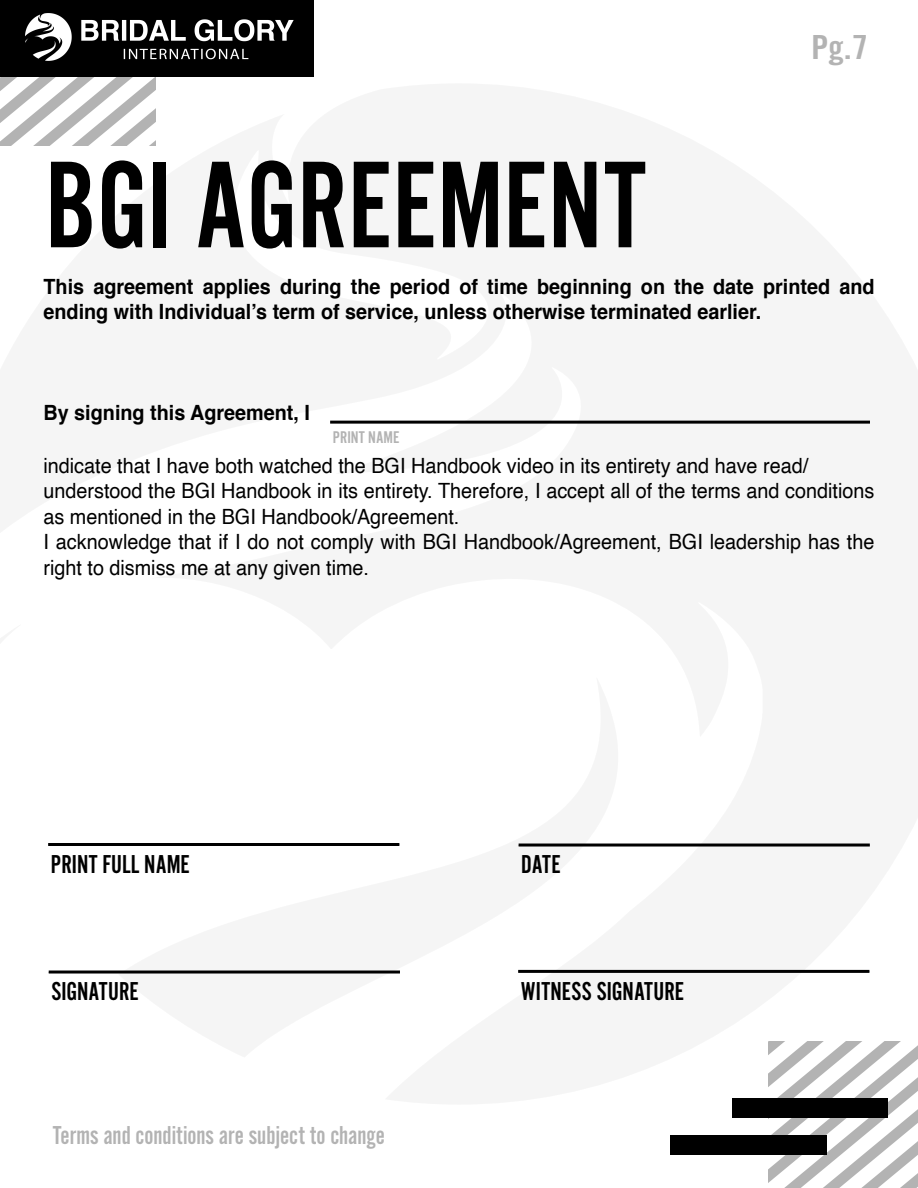
<style>
.page{position:relative;width:918px;height:1188px;background:#fff}
.page>*{position:absolute;margin:0;border:0;box-sizing:border-box;transform-origin:0 0}
.t1{font:128.25px "Alternate Got No 2 D";color:#000}
.t2{font:36px "Alternate Got No 2 D";color:#b3b3b3;scale:1.22 1}
.t3{font:27px "Alternate Got No 2 D";color:#000}
.t4{font:27px "Alternate Got No 2 D";color:#b3b3b3}
.t5{font:21px/25.5px "Helvetica";color:#000;scale:.94 1}
.t6{font:700 21px/25.2px "Helvetica";color:#000;scale:.94 1}
.t7{font:17.7px "Alternate Got No 2 D";letter-spacing:.005em;color:#b3b3b3;scale:1.05 1}
</style>
<div class="page">
<svg style="left:0;top:77px;width:155px;height:69px"></svg>
<div style="left:0;top:0;width:314px;height:77px;background:#000"></div>
<svg style="left:768px;top:1041px;width:150px;height:147px"></svg>
<div style="left:670px;top:1135px;width:157px;height:20px;background:#000"></div>
<div style="left:732px;top:1098px;width:155px;height:19px;background:#000"></div>
<img style="left:25px;top:14px;width:268px;height:47px">
<hr style="left:48px;top:843px;width:351px;height:3px;background:#000">
<hr style="left:519px;top:844px;width:351px;height:3px;background:#000">
<hr style="left:49px;top:971px;width:351px;height:3px;background:#000">
<hr style="left:518px;top:970px;width:351px;height:3px;background:#000">
<hr style="left:330px;top:421px;width:540px;height:3px;background:#000">
<h1 class="t1" style="left:45px;top:137px;width:602px">BGI AGREEMENT</h1>
<h2 class="t2" style="left:812px;top:28px;width:48px">Pg.7</h2>
<p class="t6" style="left:44px;top:274px;width:886px">This agreement applies during the period of time beginning on the date printed and ending with Individual’s term of service, unless otherwise terminated earlier.</p>
<p class="t6" style="left:44px;top:400px;width:285px">By signing this Agreement, I</p>
<p class="t5" style="left:44px;top:453px;width:885px">indicate that I have both watched the BGI Handbook video in its entirety and have read/ understood the BGI Handbook in its entirety. Therefore, I accept all of the terms and conditions as mentioned in the BGI Handbook/Agreement.<br>I acknowledge that if I do not comply with BGI Handbook/Agreement, BGI leadership has the right to dismiss me at any given time.</p>
<p class="t7" style="left:333px;top:427px;width:65px">PRINT NAME</p>
<p class="t3" style="left:51px;top:850px;width:141px">PRINT FULL NAME</p>
<p class="t3" style="left:521px;top:850px;width:41px">DATE</p>
<p class="t3" style="left:51px;top:977px;width:89px">SIGNATURE</p>
<p class="t3" style="left:521px;top:976px;width:165px">WITNESS SIGNATURE</p>
<p class="t4" style="left:53px;top:1121px;width:334px">Terms and conditions are subject to change</p>
</div>
